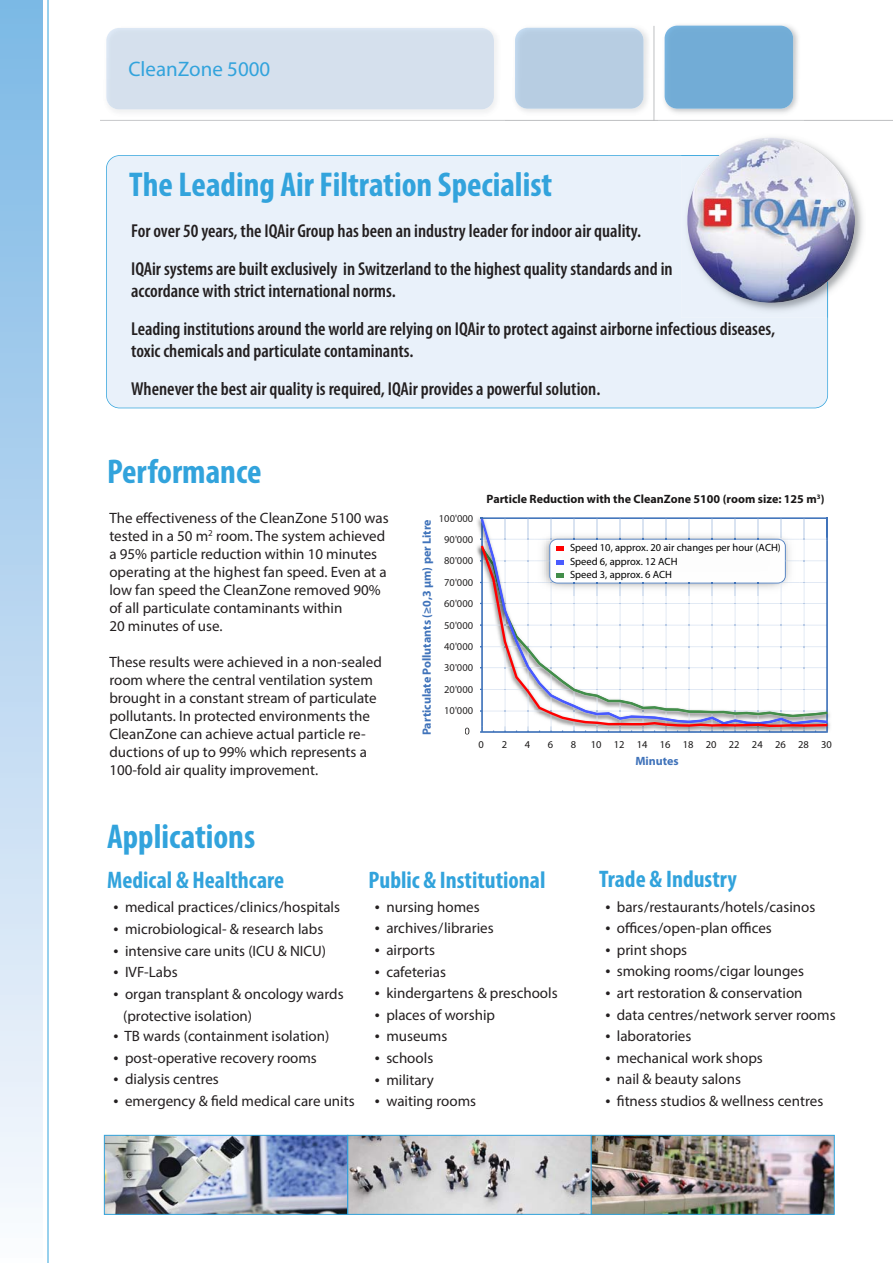
<style>
.page{position:relative;width:893px;height:1263px;background:#fff}
.page>*{position:absolute;margin:0;border:0;box-sizing:border-box;transform-origin:0 0}
.t1{font:700 condensed 34.5px "Myriad Pro";color:#32a3dc}
.t2{font:700 condensed 24px "Myriad Pro";color:#32a3dc}
.t3{font:21px "Myriad Pro";color:#32a3dc}
.t4{font:600 condensed 18.75px/37.5px "Myriad Pro";color:#231f20}
.t5{font:15px/18px "Myriad Pro";color:#231f20}
.t6{font:700 12px "Myriad Pro";color:#1a1818}
.t7{font:700 12px "Myriad Pro";color:#4073ba}
.t8{font:10.5px/13.4px "Myriad Pro";color:#000}
.t9{font:10.5px "Myriad Pro";color:#262424}
.t10{font:10.5px "Myriad Pro";color:#1a1818}
.s1{font-size:18px}
</style>
<div class="page">
<hr style="left:48px;top:0;width:1px;height:1263px;background:#32a3dc">
<div style="left:106px;top:28px;width:388px;height:81px;background:#d5e0ed"></div>
<svg style="left:100px;top:120px;width:793px;height:1px"></svg>
<img style="left:509px;top:120px;width:145px;height:1px">
<img style="left:654px;top:26px;width:1px;height:85px">
<div style="left:515px;top:28px;width:129px;height:81px;background:#b7cde2"></div>
<img style="left:658px;top:25px;width:147px;height:96px">
<div style="left:665px;top:26px;width:128px;height:83px;background:#72acd6"></div>
<div style="left:107px;top:157px;width:720px;height:251px;background:#e9f1fa"></div>
<div style="left:106px;top:155px;width:722px;height:253px;border:2px solid #32a3dc;border-radius:14px"></div>
<img style="left:106px;top:1137px;width:240px;height:76px">
<div style="left:104px;top:1135px;width:244px;height:80px;border:1px solid #32a3dc"></div>
<img style="left:593px;top:1137px;width:240px;height:76px">
<div style="left:591px;top:1135px;width:244px;height:80px;border:1px solid #32a3dc"></div>
<svg style="left:349px;top:1137px;width:240px;height:76px;background:#c2c1c3"></svg>
<div style="left:347px;top:1135px;width:244px;height:80px;border:1px solid #32a3dc"></div>
<img style="left:681px;top:137px;width:182px;height:181px">
<img style="left:681px;top:156px;width:146px;height:162px">
<img style="left:687px;top:138px;width:168px;height:165px">
<svg style="left:465px;top:728px;width:4px;height:7px"></svg>
<img style="left:477px;top:517px;width:351px;height:19px">
<img style="left:482px;top:518px;width:344px;height:1px">
<img style="left:826px;top:518px;width:2px;height:20px">
<svg style="left:481px;top:519px;width:346px;height:19px"></svg>
<img style="left:493px;top:538px;width:337px;height:195px">
<img style="left:483px;top:731px;width:343px;height:2px">
<svg style="left:800px;top:519px;width:26px;height:19px"></svg>
<svg style="left:505px;top:519px;width:1px;height:19px"></svg>
<svg style="left:528px;top:519px;width:1px;height:19px"></svg>
<img style="left:493px;top:731px;width:323px;height:1px">
<img style="left:480px;top:538px;width:3px;height:195px">
<svg style="left:546px;top:727px;width:29px;height:5px"></svg>
<img style="left:483px;top:540px;width:3px;height:6px">
<img style="left:481px;top:540px;width:2px;height:6px">
<img style="left:480px;top:560px;width:1px;height:152px">
<img style="left:827px;top:540px;width:1px;height:187px">
<svg style="left:481px;top:546px;width:346px;height:181px"></svg>
<img style="left:534px;top:527px;width:266px;height:68px">
<svg style="left:551px;top:519px;width:1px;height:21px"></svg>
<img style="left:551px;top:583px;width:1px;height:12px">
<img style="left:534px;top:582px;width:266px;height:1px">
<img style="left:534px;top:560px;width:266px;height:1px">
<img style="left:552px;top:539px;width:231px;height:1px">
<svg style="left:574px;top:519px;width:1px;height:21px"></svg>
<svg style="left:597px;top:519px;width:1px;height:21px"></svg>
<svg style="left:620px;top:519px;width:1px;height:21px"></svg>
<svg style="left:643px;top:519px;width:1px;height:21px"></svg>
<svg style="left:666px;top:519px;width:1px;height:21px"></svg>
<svg style="left:689px;top:519px;width:1px;height:21px"></svg>
<svg style="left:712px;top:519px;width:1px;height:21px"></svg>
<svg style="left:735px;top:519px;width:1px;height:21px"></svg>
<svg style="left:758px;top:519px;width:1px;height:21px"></svg>
<svg style="left:781px;top:519px;width:1px;height:21px"></svg>
<img style="left:549px;top:540px;width:237px;height:43px">
<img style="left:551px;top:541px;width:1px;height:40px">
<img style="left:553px;top:582px;width:228px;height:1px">
<svg style="left:574px;top:582px;width:1px;height:13px"></svg>
<svg style="left:597px;top:582px;width:1px;height:13px"></svg>
<svg style="left:620px;top:582px;width:1px;height:13px"></svg>
<svg style="left:643px;top:582px;width:1px;height:13px"></svg>
<svg style="left:666px;top:582px;width:1px;height:13px"></svg>
<svg style="left:689px;top:582px;width:1px;height:13px"></svg>
<svg style="left:712px;top:582px;width:1px;height:13px"></svg>
<svg style="left:735px;top:582px;width:1px;height:13px"></svg>
<svg style="left:758px;top:582px;width:1px;height:13px"></svg>
<svg style="left:781px;top:582px;width:1px;height:13px"></svg>
<div style="left:556px;top:546px;width:8px;height:5px;background:#f00"></div>
<svg style="left:551px;top:560px;width:13px;height:4px"></svg>
<div style="left:556px;top:573px;width:8px;height:5px;background:#428d49"></div>
<h3 class="t3" style="left:128px;top:61px;width:144px">CleanZone 5000</h3>
<h1 class="t1" style="left:129px;top:172px;width:424px">The Leading Air Filtration Specialist</h1>
<p class="t4" style="left:131px;top:214px;width:543px">For over 50 years, the IQAir Group has been an industry leader for indoor air quality.<br>IQAir systems are built exclusively in Switzerland to the highest quality standards and in</p>
<p class="t4" style="left:131px;top:274px;width:645px">accordance with strict international norms.<br>Leading institutions around the world are relying on IQAir to protect against airborne infectious diseases,</p>
<p class="t4" style="left:131px;top:334px;width:471px">toxic chemicals and particulate contaminants.<br>Whenever the best air quality is required, IQAir provides a powerful solution.</p>
<h1 class="t1" style="left:107px;top:459px;width:156px">Performance</h1>
<p class="t5" style="left:109px;top:510px;width:281px">The effectiveness of the CleanZone 5100 was tested in a 50 m<sup>2</sup> room. The system achieved a 95% particle reduction within 10 minutes operating at the highest fan speed. Even at a low fan speed the CleanZone removed 90% of all particulate contaminants within<br>20 minutes of use.</p>
<p class="t5" style="left:109px;top:654px;width:274px">These results were achieved in a non-sealed room where the central ventilation system brought in a constant stream of particulate pollutants. In protected environments the CleanZone can achieve actual particle re&shy;ductions of up to 99% which represents a 100-fold air quality improvement.</p>
<h1 class="t1" style="left:107px;top:824px;width:150px">Applications</h1>
<p class="t9" style="left:439px;top:514px;width:36px">100'000</p>
<p class="t7" style="left:422px;top:735px;width:218px;rotate:-90deg">Particulate Pollutants (≥0,3 μm) per Litre</p>
<p class="t9" style="left:444px;top:535px;width:30px">90'000</p>
<p class="t9" style="left:444px;top:557px;width:30px">80'000</p>
<p class="t9" style="left:444px;top:578px;width:30px">70'000</p>
<p class="t9" style="left:444px;top:600px;width:30px">60'000</p>
<p class="t9" style="left:444px;top:621px;width:30px">50'000</p>
<p class="t9" style="left:444px;top:642px;width:30px">40'000</p>
<p class="t9" style="left:444px;top:664px;width:30px">30'000</p>
<p class="t9" style="left:444px;top:685px;width:30px">20'000</p>
<p class="t9" style="left:444px;top:707px;width:30px">10'000</p>
<p class="t6" style="left:486px;top:495px;width:340px">Particle Reduction with the CleanZone 5100 (room size: 125 m )<sup>3</sup></p>
<p class="t8" style="left:570px;top:542px;width:212px">Speed 10, approx. 20 air changes per hour (ACH)<br>Speed 6, approx. 12 ACH<br>Speed 3, approx. 6 ACH</p>
<p class="t10" style="left:479px;top:740px;width:7px">0</p>
<p class="t10" style="left:502px;top:740px;width:7px">2</p>
<p class="t10" style="left:525px;top:740px;width:7px">4</p>
<p class="t10" style="left:548px;top:740px;width:7px">6</p>
<p class="t10" style="left:571px;top:740px;width:7px">8</p>
<p class="t10" style="left:591px;top:740px;width:243px">10 12 14 16 18 20 22 24 26 28 30</p>
<p class="t7" style="left:635px;top:756px;width:45px">Minutes</p>
<h2 class="t2" style="left:107px;top:871px;width:178px">Medical &amp; Healthcare</h2>
<p class="t5" style="left:114px;top:900px;width:228px"><span class="s1">•</span> medical practices/clinics/hospitals</p>
<p class="t5" style="left:114px;top:921px;width:211px"><span class="s1">•</span> microbiological- &amp; research labs</p>
<p class="t5" style="left:114px;top:943px;width:214px"><span class="s1">•</span> intensive care units (ICU &amp; NICU)</p>
<p class="t5" style="left:114px;top:964px;width:66px"><span class="s1">•</span> IVF-Labs</p>
<p class="t5" style="left:123px;top:984px;width:222px;line-height:21.8px;text-indent:-10px"><span class="s1">•</span> organ transplant &amp; oncology wards (protective isolation)</p>
<p class="t5" style="left:114px;top:1028px;width:217px"><span class="s1">•</span> TB wards (containment isolation)</p>
<p class="t5" style="left:114px;top:1050px;width:205px"><span class="s1">•</span> post-operative recovery rooms</p>
<p class="t5" style="left:114px;top:1071px;width:107px"><span class="s1">•</span> dialysis centres</p>
<p class="t5" style="left:114px;top:1093px;width:243px"><span class="s1">•</span> emergency &amp; field medical care units</p>
<h2 class="t2" style="left:369px;top:871px;width:178px">Public &amp; Institutional</h2>
<p class="t5" style="left:375px;top:899px;width:106px"><span class="s1">•</span> nursing homes</p>
<p class="t5" style="left:375px;top:921px;width:120px"><span class="s1">•</span> archives/libraries</p>
<p class="t5" style="left:375px;top:942px;width:62px"><span class="s1">•</span> airports</p>
<p class="t5" style="left:375px;top:964px;width:73px"><span class="s1">•</span> cafeterias</p>
<p class="t5" style="left:375px;top:985px;width:184px"><span class="s1">•</span> kindergartens &amp; preschools</p>
<p class="t5" style="left:375px;top:1007px;width:122px"><span class="s1">•</span> places of worship</p>
<p class="t5" style="left:375px;top:1029px;width:74px"><span class="s1">•</span> museums</p>
<p class="t5" style="left:375px;top:1050px;width:60px"><span class="s1">•</span> schools</p>
<p class="t5" style="left:375px;top:1072px;width:61px"><span class="s1">•</span> military</p>
<p class="t5" style="left:375px;top:1093px;width:103px"><span class="s1">•</span> waiting rooms</p>
<h2 class="t2" style="left:599px;top:871px;width:139px">Trade &amp; Industry</h2>
<p class="t5" style="left:605px;top:899px;width:211px"><span class="s1">•</span> bars/restaurants/hotels/casinos</p>
<p class="t5" style="left:605px;top:920px;width:168px"><span class="s1">•</span> offices/open-plan offices</p>
<p class="t5" style="left:605px;top:942px;width:83px"><span class="s1">•</span> print shops</p>
<p class="t5" style="left:605px;top:964px;width:200px"><span class="s1">•</span> smoking rooms/cigar lounges</p>
<p class="t5" style="left:605px;top:985px;width:199px"><span class="s1">•</span> art restoration &amp; conservation</p>
<p class="t5" style="left:605px;top:1007px;width:232px"><span class="s1">•</span> data centres/network server rooms</p>
<p class="t5" style="left:605px;top:1028px;width:87px"><span class="s1">•</span> laboratories</p>
<p class="t5" style="left:605px;top:1050px;width:159px"><span class="s1">•</span> mechanical work shops</p>
<p class="t5" style="left:605px;top:1072px;width:137px"><span class="s1">•</span> nail &amp; beauty salons</p>
<p class="t5" style="left:605px;top:1093px;width:219px"><span class="s1">•</span> fitness studios &amp; wellness centres</p>
</div>
